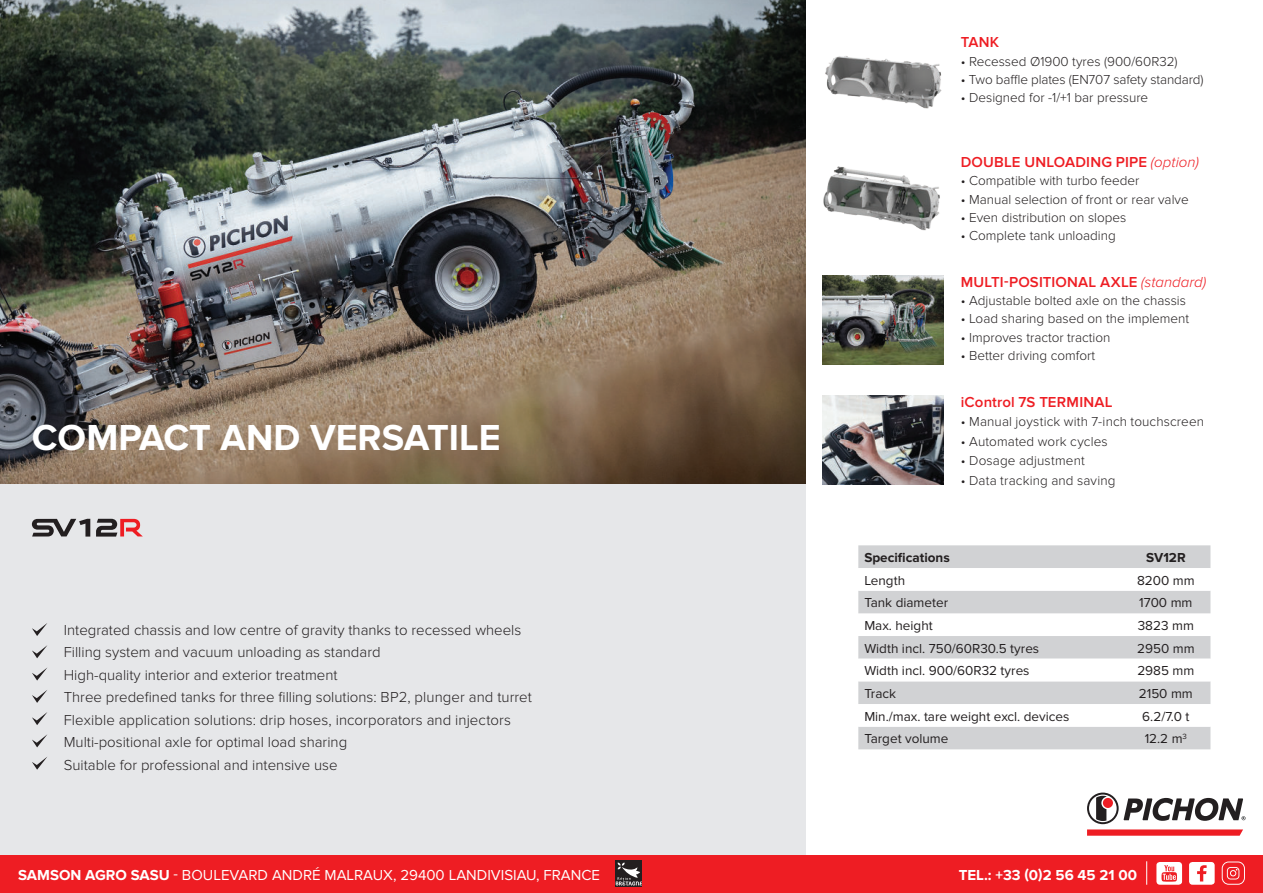
<style>
.page{position:relative;width:1263px;height:893px;background:#fff}
.page>*{position:absolute;margin:0;border:0;box-sizing:border-box;transform-origin:0 0}
.t1{font:700 37.5px "Proxima Nova";color:#fff}
.t2{font:300 15px/22.5px "Proxima Nova";color:#231f20}
.t3{font:600 15px "Proxima Nova";letter-spacing:.01em;color:#ee1d23}
.t4{font:15px "Proxima Nova";color:#fff}
.t5{font:700 15px "Proxima Nova";color:#fff}
.t6{font:300 13.5px "Proxima Nova";color:#231f20}
.t7{font:13.5px "Proxima Nova";color:#231f20}
.t8{font:700 13.5px "Proxima Nova";color:#231f20}
.s1{font-weight:300;font-style:italic}
.s2{font-weight:700}
</style>
<div class="page">
<img style="left:0;top:0;width:806px;height:484px">
<div style="left:0;top:484px;width:806px;height:409px;background:#e6e7e9"></div>
<svg style="left:32px;top:623px;width:15px;height:13px"></svg>
<svg style="left:32px;top:645px;width:15px;height:13px"></svg>
<svg style="left:32px;top:668px;width:15px;height:13px"></svg>
<svg style="left:32px;top:690px;width:15px;height:13px"></svg>
<svg style="left:32px;top:712px;width:15px;height:13px"></svg>
<svg style="left:32px;top:734px;width:15px;height:13px"></svg>
<svg style="left:32px;top:757px;width:15px;height:13px"></svg>
<svg style="left:1087px;top:829px;width:156px;height:7px"></svg>
<svg style="left:1087px;top:793px;width:32px;height:31px"></svg>
<div style="left:1089px;top:795px;width:28px;height:27px;background:#fff;border-radius:50%"></div>
<div style="left:1103px;top:798px;width:10px;height:10px;background:#ee1d23;border-radius:50%"></div>
<svg style="left:1096px;top:796px;width:10px;height:25px"></svg>
<svg style="left:1123px;top:798px;width:122px;height:23px"></svg>
<div style="left:0;top:856px;width:1263px;height:37px;background:#ee1d23"></div>
<svg style="left:1189px;top:862px;width:26px;height:23px"></svg>
<svg style="left:1156px;top:862px;width:26px;height:23px"></svg>
<svg style="left:1146px;top:861px;width:1px;height:24px"></svg>
<svg style="left:1222px;top:861px;width:23px;height:24px"></svg>
<svg style="left:616px;top:861px;width:26px;height:26px"></svg>
<svg style="left:616px;top:862px;width:26px;height:23px"></svg>
<div style="left:858px;top:545px;width:352px;height:204px;background:#d1d2d4"></div>
<svg style="left:858px;top:568px;width:352px;height:159px"></svg>
<img style="left:823px;top:166px;width:117px;height:65px">
<img style="left:825px;top:56px;width:117px;height:53px">
<img style="left:823px;top:275px;width:121px;height:90px">
<img style="left:823px;top:395px;width:121px;height:89px">
<svg style="left:32px;top:519px;width:58px;height:18px"></svg>
<svg style="left:96px;top:519px;width:47px;height:18px"></svg>
<p class="t3" style="left:961px;top:36px;width:40px">TANK</p>
<p class="t6" style="left:961px;top:55px;width:218px">• Recessed Ø1900 tyres (900/60R32)</p>
<p class="t6" style="left:961px;top:74px;width:244px">• Two baffle plates (EN707 safety standard)</p>
<p class="t6" style="left:961px;top:92px;width:189px">• Designed for -1/+1 bar pressure</p>
<h1 class="t1" style="left:32px;top:421px;width:470px">COMPACT AND VERSATILE</h1>
<p class="t2" style="left:64px;top:619px;width:470px">Integrated chassis and low centre of gravity thanks to recessed wheels Filling system and vacuum unloading as standard<br>High-quality interior and exterior treatment<br>Three predefined tanks for three filling solutions: BP2, plunger and turret Flexible application solutions: drip hoses, incorporators and injectors Multi-positional axle for optimal load sharing<br>Suitable for professional and intensive use</p>
<p class="t3" style="left:961px;top:156px;width:239px">DOUBLE UNLOADING PIPE <span class="s1">(option)</span></p>
<p class="t6" style="left:961px;top:175px;width:180px">• Compatible with turbo feeder</p>
<p class="t6" style="left:961px;top:193px;width:229px">• Manual selection of front or rear valve</p>
<p class="t6" style="left:961px;top:212px;width:167px">• Even distribution on slopes</p>
<p class="t6" style="left:961px;top:230px;width:156px">• Complete tank unloading</p>
<p class="t3" style="left:961px;top:275px;width:247px">MULTI-POSITIONAL AXLE <span class="s1">(standard)</span></p>
<p class="t6" style="left:961px;top:295px;width:227px">• Adjustable bolted axle on the chassis</p>
<p class="t6" style="left:961px;top:313px;width:230px">• Load sharing based on the implement</p>
<p class="t6" style="left:961px;top:332px;width:151px">• Improves tractor traction</p>
<p class="t6" style="left:961px;top:350px;width:136px">• Better driving comfort</p>
<p class="t3" style="left:961px;top:395px;width:153px">iControl 7S TERMINAL</p>
<p class="t6" style="left:961px;top:416px;width:245px">• Manual joystick with 7-inch touchscreen</p>
<p class="t6" style="left:961px;top:435px;width:148px">• Automated work cycles</p>
<p class="t6" style="left:961px;top:455px;width:125px">• Dosage adjustment</p>
<p class="t6" style="left:961px;top:474px;width:156px">• Data tracking and saving</p>
<p class="t8" style="left:864px;top:552px;width:87px">Specifications</p>
<p class="t8" style="left:1146px;top:552px;width:41px">SV12R</p>
<p class="t7" style="left:864px;top:573px;width:42px">Length</p>
<p class="t7" style="left:1137px;top:573px;width:59px">8200 mm</p>
<p class="t7" style="left:864px;top:596px;width:85px">Tank diameter</p>
<p class="t7" style="left:1139px;top:596px;width:55px">1700 mm</p>
<p class="t7" style="left:864px;top:618px;width:70px">Max. height</p>
<p class="t7" style="left:1138px;top:618px;width:58px">3823 mm</p>
<p class="t7" style="left:864px;top:641px;width:176px">Width incl. 750/60R30.5 tyres</p>
<p class="t7" style="left:1137px;top:641px;width:59px">2950 mm</p>
<p class="t7" style="left:864px;top:664px;width:167px">Width incl. 900/60R32 tyres</p>
<p class="t7" style="left:1137px;top:664px;width:59px">2985 mm</p>
<p class="t7" style="left:864px;top:686px;width:33px">Track</p>
<p class="t7" style="left:1139px;top:686px;width:56px">2150 mm</p>
<p class="t7" style="left:864px;top:709px;width:207px">Min./max. tare weight excl. devices</p>
<p class="t7" style="left:1142px;top:709px;width:49px">6.2/7.0 t</p>
<p class="t7" style="left:864px;top:732px;width:86px">Target volume</p>
<p class="t7" style="left:1145px;top:732px;width:44px">12.2 m<sup>3</sup></p>
<p class="t4" style="left:18px;top:867px;width:584px"><span class="s2">SAMSON AGRO SASU</span> - BOULEVARD ANDRÉ MALRAUX, 29400 LANDIVISIAU, FRANCE</p>
<p class="t5" style="left:959px;top:869px;width:180px">TEL.: +33 (0)2 56 45 21 00</p>
</div>
